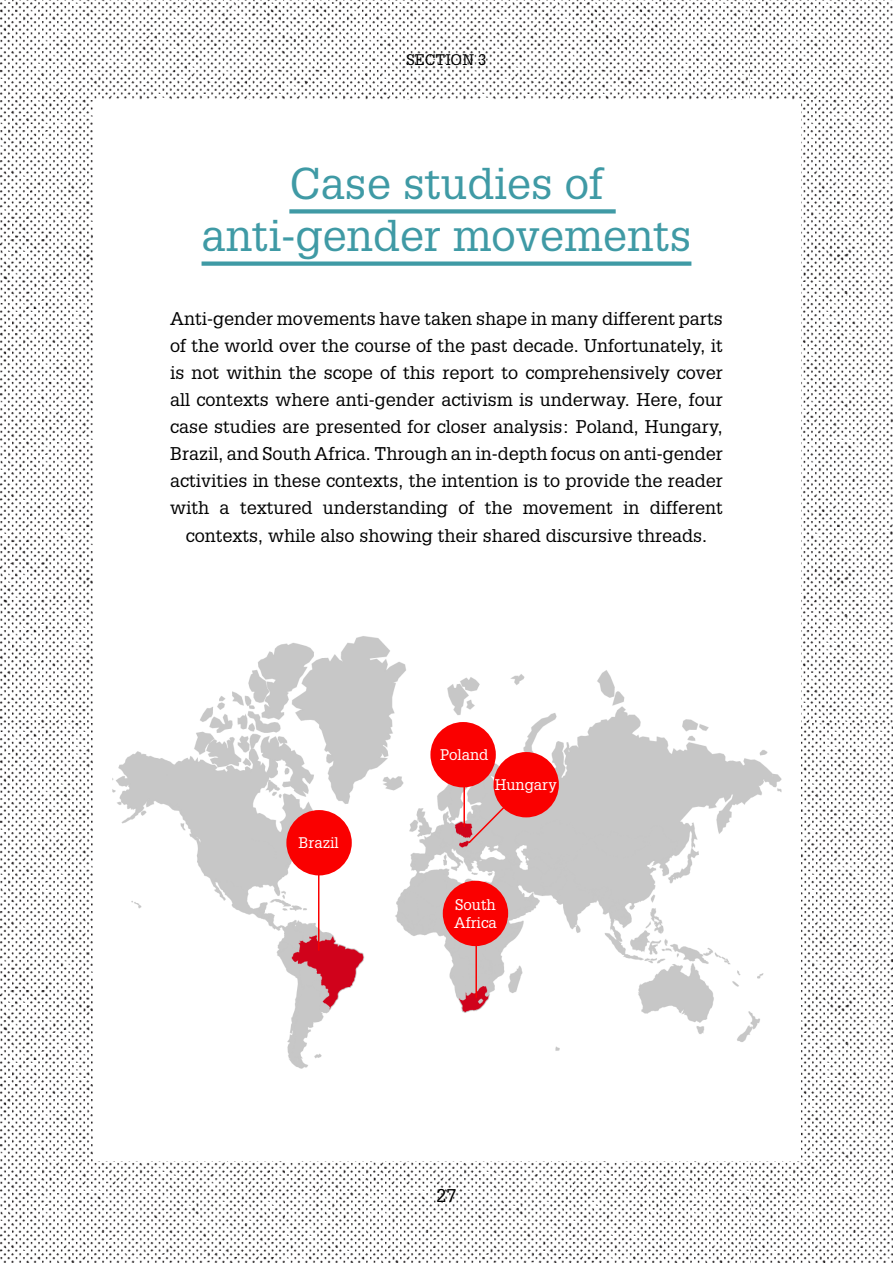
<style>
.page{position:relative;width:893px;height:1263px;background:#fff}
.page>*{position:absolute;margin:0;border:0;box-sizing:border-box;transform-origin:0 0}
.t1{font:43.5px/52.2px "Glypha LT Std";color:#3f9aa5;text-align:center}
.t2{font:18px/27px "Glypha LT Std";color:#000;text-align:center}
.t3{font:15px/18px "Glypha LT Std";color:#fff}
.t4{font:15px "Glypha LT Std";color:#000}
</style>
<div class="page">
<img style="left:0;top:0;width:893px;height:1263px">
<div style="left:93px;top:100px;width:708px;height:1061px;background:#fff"></div>
<div style="left:289px;top:209px;width:327px;height:5px;background:#3f9aa5"></div>
<div style="left:202px;top:261px;width:489px;height:5px;background:#3f9aa5"></div>
<img style="left:112px;top:636px;width:670px;height:433px">
<div style="left:286px;top:810px;width:66px;height:65px;background:#fa0000;border-radius:50%"></div>
<hr style="left:318px;top:864px;width:1px;height:86px;background:#fa0000">
<svg style="left:467px;top:803px;width:41px;height:42px"></svg>
<div style="left:493px;top:752px;width:66px;height:65px;background:#fa0000;border-radius:50%"></div>
<div style="left:443px;top:881px;width:65px;height:65px;background:#fa0000;border-radius:50%"></div>
<hr style="left:463px;top:771px;width:2px;height:56px;background:#fa0000">
<div style="left:430px;top:722px;width:66px;height:65px;background:#fa0000;border-radius:50%"></div>
<hr style="left:475px;top:944px;width:2px;height:54px;background:#fa0000">
<p class="t4" style="left:406px;top:51px;width:82px">SECTION 3</p>
<h1 class="t1" style="left:202px;top:156px;width:491px">Case studies of anti-gender movements</h1>
<p class="t2" style="left:170px;top:305px;width:554px">Anti-gender movements have taken shape in many different parts of the world over the course of the past decade. Unfortunately, it is not within the scope of this report to comprehensively cover all contexts where anti-gender activism is underway. Here, four case studies are presented for closer analysis: Poland, Hungary, Brazil, and South Africa. Through an in-depth focus on anti-gender activities in these contexts, the intention is to provide the reader with a textured understanding of the movement in different contexts, while also showing their shared discursive threads.</p>
<p class="t3" style="left:440px;top:745px;width:50px">Poland</p>
<p class="t3" style="left:299px;top:833px;width:42px">Brazil</p>
<p class="t3" style="left:495px;top:775px;width:63px">Hungary</p>
<p class="t3" style="left:454px;top:895px;width:44px">South<br>Africa</p>
<p class="t2" style="left:436px;top:1181px;width:22px">27</p>
</div>
